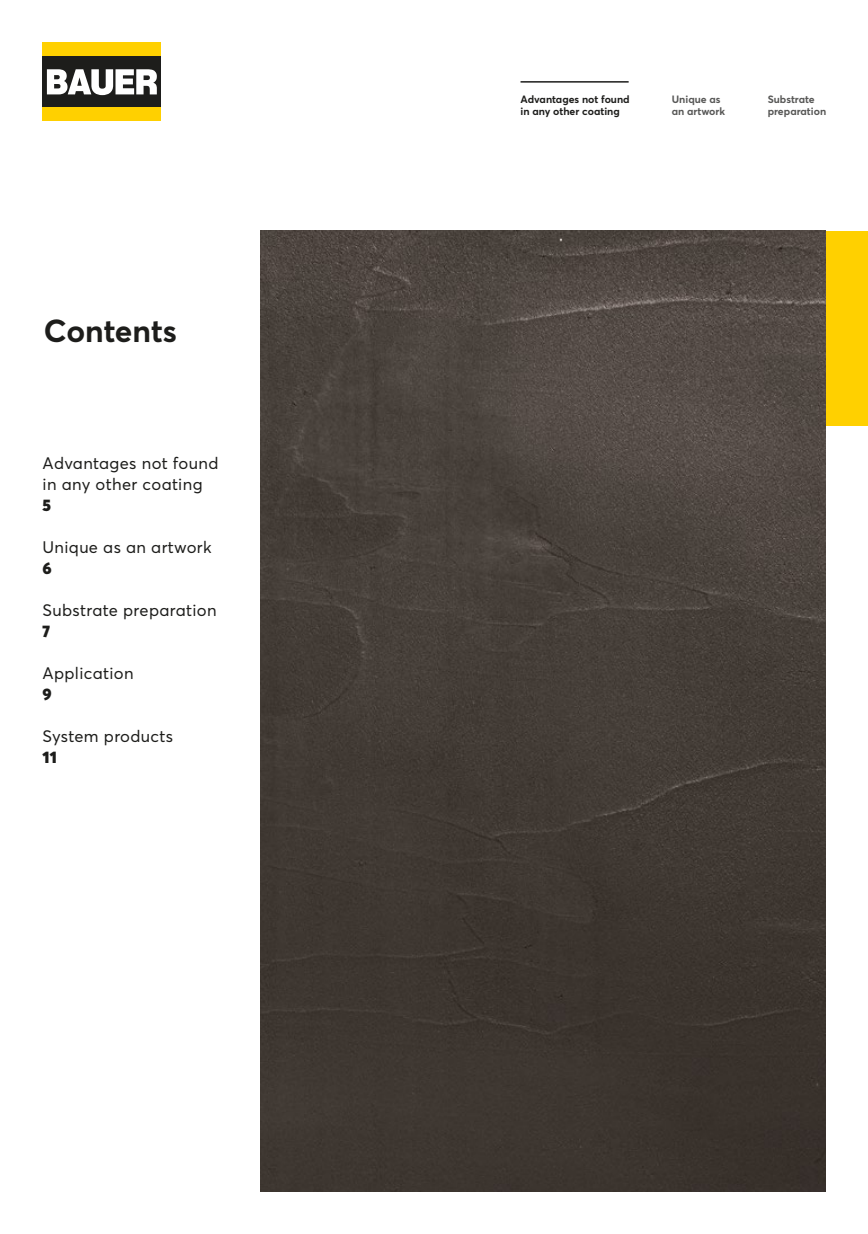
<style>
.page{position:relative;width:868px;height:1234px;background:#fff}
.page>*{position:absolute;margin:0;border:0;box-sizing:border-box;transform-origin:0 0}
.t1{font:700 31.5px "Averta";color:#1d1d1b}
.t2{font:16.5px/21px "Averta";letter-spacing:.02em;color:#1d1d1b}
.t3{font:900 16.5px "Averta";color:#1d1d1b}
.t4{font:700 10.5px/12px "Averta";color:#575756}
.t5{font:700 10.5px/12px "Averta";color:#1d1d1b}
</style>
<div class="page">
<div style="left:43px;top:56px;width:118px;height:51px;background:#1d1d1b"></div>
<div style="left:43px;top:43px;width:118px;height:13px;background:#ffd000"></div>
<div style="left:43px;top:107px;width:118px;height:14px;background:#ffd000"></div>
<svg style="left:47px;top:69px;width:110px;height:26px"></svg>
<div style="left:643px;top:230px;width:224px;height:195px;background:#ffd000"></div>
<hr style="left:520px;top:81px;width:108px;height:2px;background:#1d1d1b">
<img style="left:261px;top:230px;width:564px;height:961px">
<h1 class="t1" style="left:44px;top:311px;width:135px">Contents</h1>
<p class="t2" style="left:43px;top:452px;width:177px">Advantages not found in any other coating</p>
<p class="t3" style="left:43px;top:494px;width:10px">5</p>
<p class="t2" style="left:43px;top:536px;width:171px">Unique as an artwork</p>
<p class="t3" style="left:43px;top:557px;width:11px">6</p>
<p class="t2" style="left:43px;top:599px;width:175px">Substrate preparation</p>
<p class="t3" style="left:43px;top:620px;width:9px">7</p>
<p class="t2" style="left:43px;top:662px;width:93px">Application</p>
<p class="t3" style="left:43px;top:683px;width:11px">9</p>
<p class="t2" style="left:43px;top:725px;width:132px">System products</p>
<p class="t3" style="left:43px;top:746px;width:16px">11</p>
<p class="t5" style="left:520px;top:93px;width:111px">Advantages not found in any other coating</p>
<p class="t4" style="left:671px;top:93px;width:55px">Unique as an artwork</p>
<p class="t4" style="left:767px;top:93px;width:60px">Substrate preparation</p>
</div>
